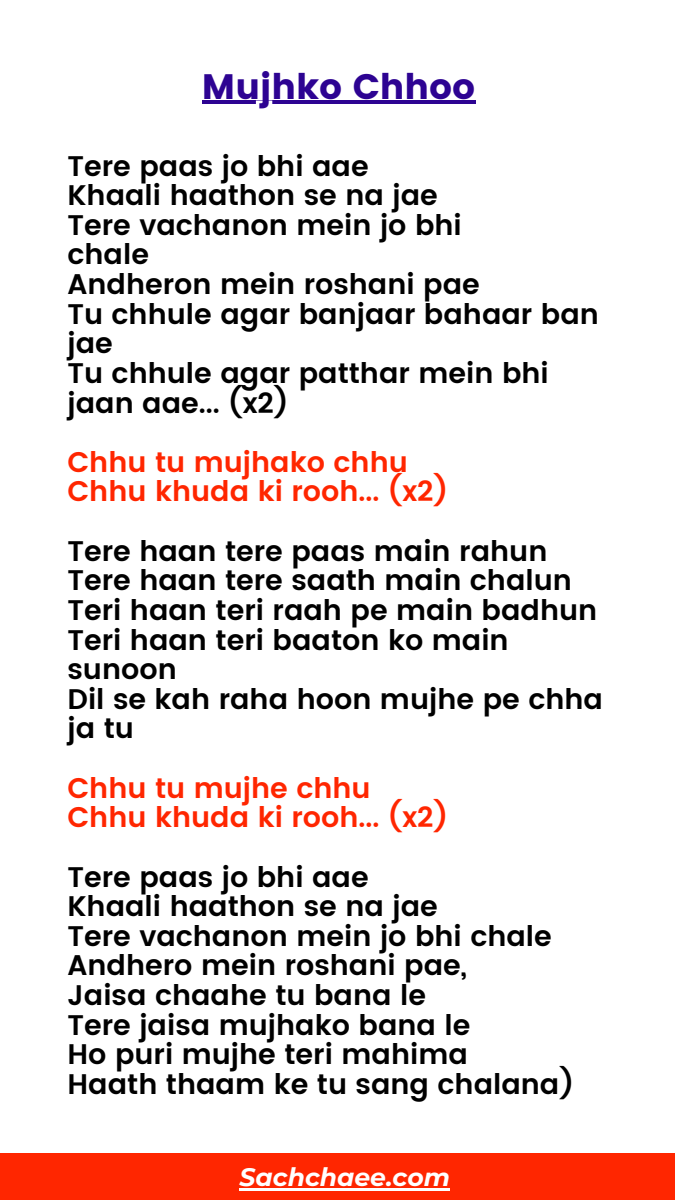
<style>
.page{position:relative;width:675px;height:1200px;background:#fff}
.page>*{position:absolute;margin:0;border:0;box-sizing:border-box;transform-origin:0 0}
.t1{font:35.3px "Poppins";color:#2d0392}
.t2{font:600 28.35px/29.6px "Poppins";color:#000}
.t3{font:600 28.35px "Poppins";color:#ff2600}
.t4{font:italic 700 25.1px "Montserrat";color:#fff}
</style>
<div class="page">
<div style="left:0;top:1154px;width:675px;height:46px;background:#ff2600"></div>
<hr style="left:240px;top:1188px;width:210px;height:2px;background:#fff">
<hr style="left:202px;top:101px;width:273px;height:3px;background:#2d0392">
<p class="t1" style="left:202px;top:66px;width:275px">Mujhko Chhoo</p>
<p class="t2" style="left:68px;top:151px;width:303px">Tere paas jo bhi aae</p>
<p class="t2" style="left:68px;top:181px;width:372px">Khaali haathon se na jae</p>
<p class="t2" style="left:68px;top:210px;width:396px">Tere vachanon mein jo bhi</p>
<p class="t2" style="left:68px;top:240px;width:83px">chale</p>
<p class="t2" style="left:68px;top:270px;width:414px">Andheron mein roshani pae</p>
<p class="t2" style="left:68px;top:299px;width:533px">Tu chhule agar banjaar bahaar ban jae</p>
<p class="t2" style="left:68px;top:358px;width:483px">Tu chhule agar patthar mein bhi jaan aae... (x2)</p>
<p class="t3" style="left:68px;top:446px;width:342px">Chhu tu mujhako chhu</p>
<p class="t3" style="left:68px;top:475px;width:382px">Chhu khuda ki rooh... (x2)</p>
<p class="t2" style="left:68px;top:536px;width:481px">Tere haan tere paas main rahun</p>
<p class="t2" style="left:68px;top:566px;width:506px">Tere haan tere saath main chalun</p>
<p class="t2" style="left:68px;top:595px;width:531px">Teri haan teri raah pe main badhun</p>
<p class="t2" style="left:68px;top:625px;width:443px">Teri haan teri baaton ko main sunoon</p>
<p class="t2" style="left:68px;top:684px;width:537px">Dil se kah raha hoon mujhe pe chha ja tu</p>
<p class="t3" style="left:68px;top:771px;width:305px">Chhu tu mujhe chhu</p>
<p class="t3" style="left:68px;top:801px;width:382px">Chhu khuda ki rooh... (x2)</p>
<p class="t2" style="left:68px;top:862px;width:303px">Tere paas jo bhi aae</p>
<p class="t2" style="left:68px;top:892px;width:372px">Khaali haathon se na jae</p>
<p class="t2" style="left:68px;top:921px;width:486px">Tere vachanon mein jo bhi chale</p>
<p class="t2" style="left:68px;top:951px;width:401px">Andhero mein roshani pae,</p>
<p class="t2" style="left:68px;top:981px;width:360px">Jaisa chaahe tu bana le</p>
<p class="t2" style="left:68px;top:1010px;width:405px">Tere jaisa mujhako bana le</p>
<p class="t2" style="left:68px;top:1040px;width:402px">Ho puri mujhe teri mahima</p>
<p class="t2" style="left:68px;top:1069px;width:508px">Haath thaam ke tu sang chalana)</p>
<p class="t4" style="left:240px;top:1162px;width:212px">Sachchaee.com</p>
</div>
